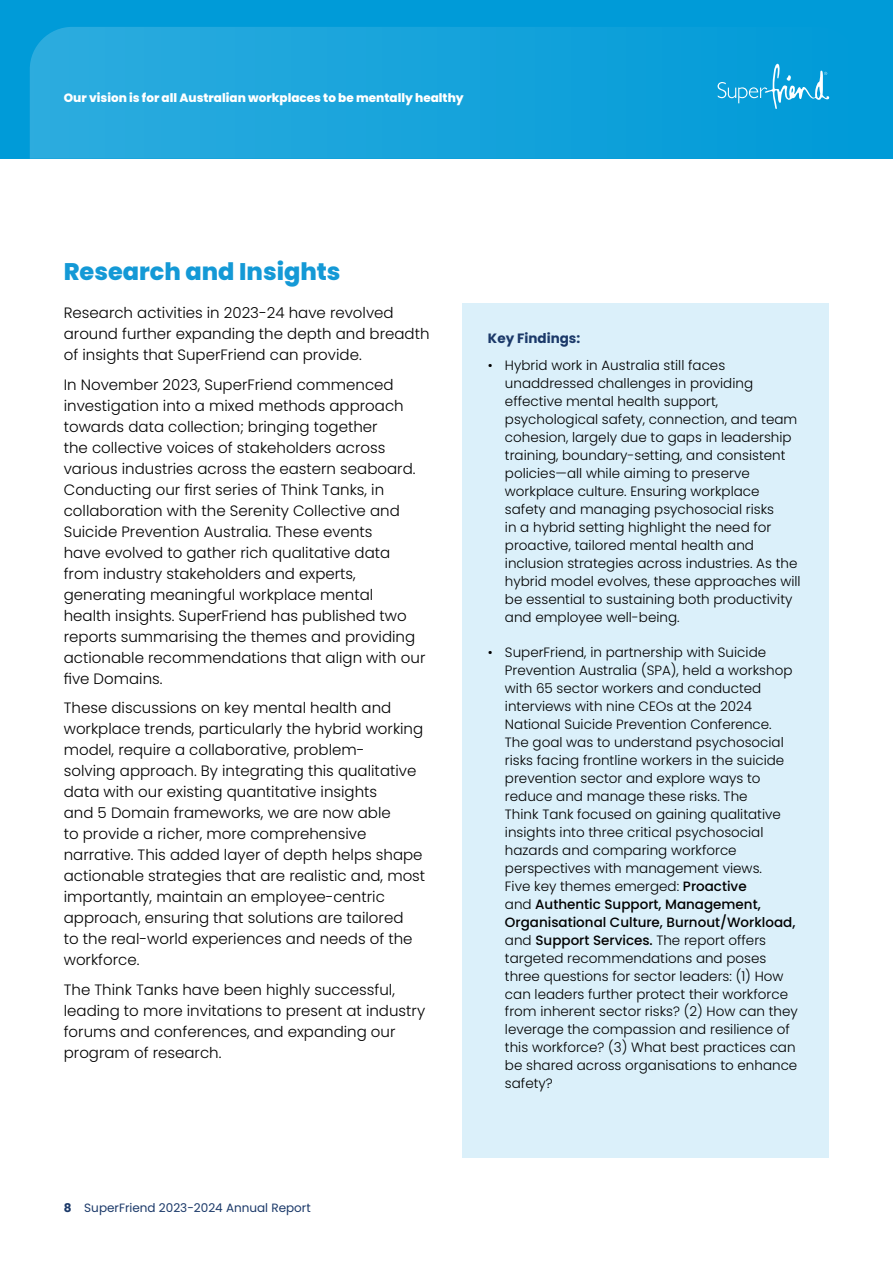
<style>
.page{position:relative;width:893px;height:1263px;background:#fff}
.page>*{position:absolute;margin:0;border:0;box-sizing:border-box;transform-origin:0 0}
.t1{font:800 24px "Poppins";color:#1499d6}
.t2{font:300 15px/21px "Poppins";color:#000}
.t3{font:300 13.5px/18px "Poppins";color:#000}
.t4{font:700 13.5px "Poppins";color:#1b3969}
.t5{font:800 12px "Poppins";color:#fff}
.t6{font:12px "Poppins";color:#1b3969}
.s1{font-weight:700}
.s2{font-weight:500}
</style>
<div class="page">
<div style="left:0;top:0;width:893px;height:159px;background:#009bd8"></div>
<svg style="left:30px;top:27px;width:800px;height:132px"></svg>
<svg style="left:718px;top:64px;width:111px;height:45px"></svg>
<div style="left:462px;top:303px;width:367px;height:855px;background:#dbf0fa"></div>
<p class="t5" style="left:64px;top:91px;width:401px">Our vision is for all Australian workplaces to be mentally healthy</p>
<h1 class="t1" style="left:64px;top:258px;width:278px">Research and Insights</h1>
<p class="t2" style="left:64px;top:303px;width:367px">Research activities in 2023-24 have revolved around further expanding the depth and breadth of insights that SuperFriend can provide.</p>
<p class="t2" style="left:64px;top:374px;width:363px">In November 2023, SuperFriend commenced investigation into a mixed methods approach towards data collection; bringing together<br>the collective voices of stakeholders across various industries across the eastern seaboard.<br>Conducting our first series of Think Tanks, in collaboration with the Serenity Collective and Suicide Prevention Australia. These events<br>have evolved to gather rich qualitative data from industry stakeholders and experts, generating meaningful workplace mental<br>health insights. SuperFriend has published two reports summarising the themes and providing actionable recommendations that align with our five Domains.</p>
<p class="t2" style="left:64px;top:698px;width:363px">These discussions on key mental health and workplace trends, particularly the hybrid working model, require a collaborative, problem-<br>solving approach. By integrating this qualitative data with our existing quantitative insights<br>and 5 Domain frameworks, we are now able<br>to provide a richer, more comprehensive narrative. This added layer of depth helps shape actionable strategies that are realistic and, most importantly, maintain an employee-centric approach, ensuring that solutions are tailored<br>to the real-world experiences and needs of the workforce.</p>
<p class="t2" style="left:64px;top:979px;width:363px">The Think Tanks have been highly successful, leading to more invitations to present at industry forums and conferences, and expanding our program of research.</p>
<p class="t6" style="left:64px;top:1200px;width:249px"><span class="s1">8</span> SuperFriend 2023-2024 Annual Report</p>
<p class="t4" style="left:488px;top:330px;width:94px">Key Findings:</p>
<p class="t3" style="left:505px;top:356px;width:297px;text-indent:-17px">• Hybrid work in Australia still faces unaddressed challenges in providing effective mental health support, psychological safety, connection, and team cohesion, largely due to gaps in leadership training, boundary-setting, and consistent policies—all while aiming to preserve workplace culture. Ensuring workplace safety and managing psychosocial risks<br>in a hybrid setting highlight the need for proactive, tailored mental health and inclusion strategies across industries. As the hybrid model evolves, these approaches will be essential to sustaining both productivity and employee well-being.</p>
<p class="t3" style="left:505px;top:643px;width:294px;text-indent:-17px">• SuperFriend, in partnership with Suicide Prevention Australia (SPA), held a workshop with 65 sector workers and conducted interviews with nine CEOs at the 2024<br>National Suicide Prevention Conference.<br>The goal was to understand psychosocial risks facing frontline workers in the suicide prevention sector and explore ways to reduce and manage these risks. The<br>Think Tank focused on gaining qualitative insights into three critical psychosocial hazards and comparing workforce perspectives with management views.<br>Five key themes emerged: <span class="s2">Proactive<br></span>and <span class="s2">Authentic Support, Management, Organisational Culture, Burnout/Workload, </span>and <span class="s2">Support Services.</span> The report offers targeted recommendations and poses three questions for sector leaders: (1) How can leaders further protect their workforce from inherent sector risks? (2) How can they leverage the compassion and resilience of this workforce? (3) What best practices can be shared across organisations to enhance safety?</p>
</div>
